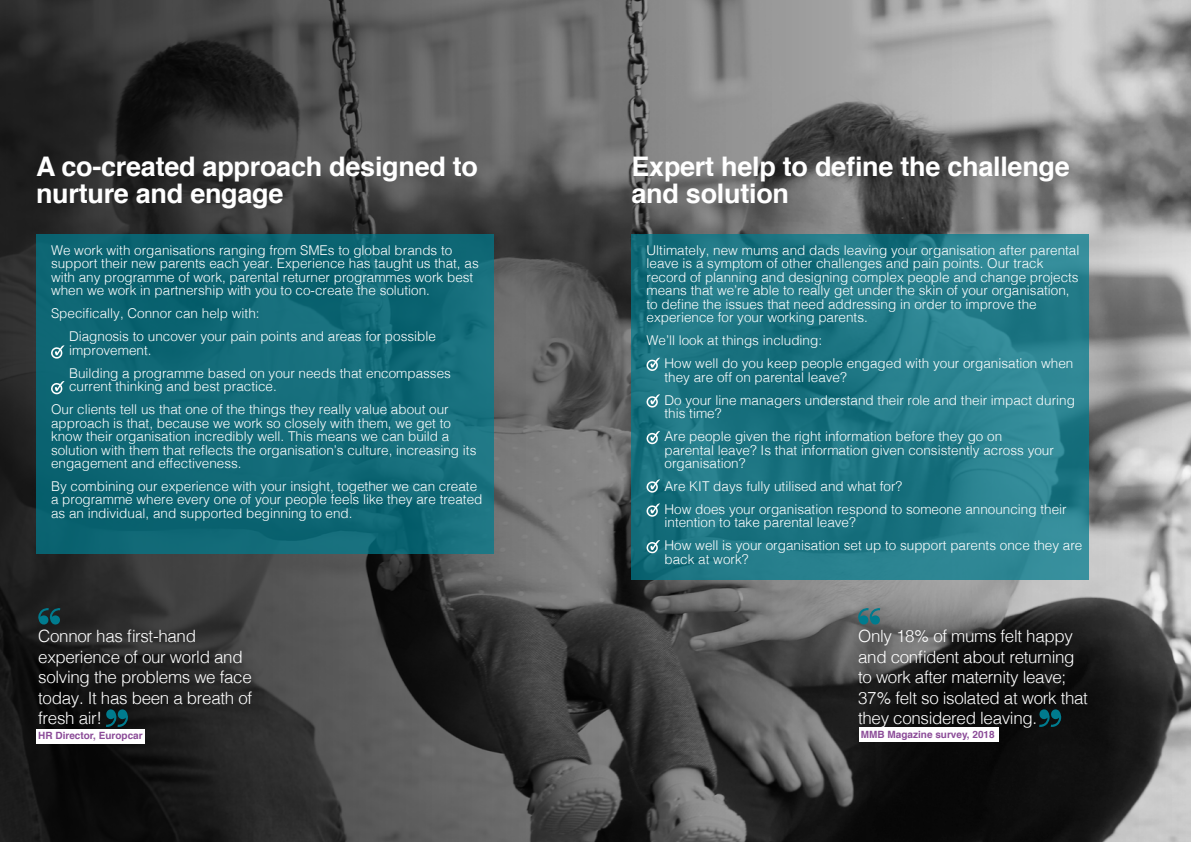
<style>
.page{position:relative;width:1191px;height:842px;background:#fff}
.page>*{position:absolute;margin:0;border:0;box-sizing:border-box;transform-origin:0 0}
.t1{font:700 27px/27px "Helvetica";letter-spacing:-.01em;color:#fff}
.t2{font:300 17px/20.4px "Helvetica";letter-spacing:-.02em;color:#fff}
.t3{font:300 13.5px/13.5px "Helvetica";color:#fff}
.t4{font:700 10px "Helvetica";color:#8b4c98}
</style>
<div class="page">
<img style="left:0;top:0;width:1191px;height:842px">
<div style="left:36px;top:234px;width:457px;height:319px;background:#0f6775"></div>
<svg style="left:631px;top:234px;width:458px;height:346px;background:#217987"></svg>
<svg style="left:51px;top:381px;width:13px;height:13px"></svg>
<svg style="left:51px;top:345px;width:13px;height:14px"></svg>
<svg style="left:646px;top:358px;width:14px;height:13px"></svg>
<svg style="left:646px;top:394px;width:14px;height:14px"></svg>
<svg style="left:646px;top:431px;width:14px;height:13px"></svg>
<svg style="left:646px;top:479px;width:14px;height:14px"></svg>
<svg style="left:646px;top:503px;width:14px;height:14px"></svg>
<svg style="left:646px;top:540px;width:14px;height:13px"></svg>
<div style="left:36px;top:729px;width:108px;height:14px;background:#fff"></div>
<svg style="left:38px;top:608px;width:23px;height:17px"></svg>
<svg style="left:106px;top:709px;width:22px;height:18px"></svg>
<svg style="left:858px;top:608px;width:22px;height:17px"></svg>
<svg style="left:1038px;top:709px;width:23px;height:18px"></svg>
<div style="left:858px;top:728px;width:140px;height:14px;background:#fff"></div>
<h1 class="t1" style="left:36px;top:153px;width:443px">A co-created approach designed to nurture and engage</h1>
<h1 class="t1" style="left:631px;top:153px;width:440px">Expert help to define the challenge and solution</h1>
<p class="t3" style="left:51px;top:242px;width:429px">We work with organisations ranging from SMEs to global brands to support their new parents each year. Experience has taught us that, as with any programme of work, parental returner programmes work best when we work in partnership with you to co-create the solution.</p>
<p class="t3" style="left:69px;top:301px;width:368px;line-height:22.9px;text-indent:-18px">Specifically, Connor can help with:<br>Diagnosis to uncover your pain points and areas for possible</p>
<p class="t3" style="left:69px;top:337px;width:383px;line-height:22.9px">improvement.<br>Building a programme based on your needs that encompasses</p>
<p class="t3" style="left:51px;top:374px;width:399px;line-height:22.9px;text-indent:18px">current thinking and best practice.<br>Our clients tell us that one of the things they really value about our</p>
<p class="t3" style="left:51px;top:415px;width:427px">approach is that, because we work so closely with them, we get to know their organisation incredibly well. This means we can build a solution with them that reflects the organisation’s culture, increasing its engagement and effectiveness.</p>
<p class="t3" style="left:51px;top:478px;width:433px">By combining our experience with your insight, together we can create a programme where every one of your people feels like they are treated as an individual, and supported beginning to end.</p>
<p class="t3" style="left:646px;top:242px;width:434px">Ultimately, new mums and dads leaving your organisation after parental leave is a symptom of other challenges and pain points. Our track record of planning and designing complex people and change projects means that we’re able to really get under the skin of your organisation, to define the issues that need addressing in order to improve the experience for your working parents.</p>
<p class="t3" style="left:664px;top:328px;width:410px;line-height:22.9px;text-indent:-18px">We’ll look at things including:<br>How well do you keep people engaged with your organisation when</p>
<p class="t3" style="left:664px;top:364px;width:412px;line-height:22.9px">they are off on parental leave?<br>Do your line managers understand their role and their impact during</p>
<p class="t3" style="left:664px;top:401px;width:339px;line-height:22.9px">this time?<br>Are people given the right information before they go on</p>
<p class="t3" style="left:664px;top:442px;width:391px">parental leave? Is that information given consistently across your organisation?</p>
<p class="t3" style="left:664px;top:474px;width:404px;line-height:22.9px">Are KIT days fully utilised and what for?<br>How does your organisation respond to someone announcing their</p>
<p class="t3" style="left:664px;top:510px;width:419px;line-height:22.9px">intention to take parental leave?<br>How well is your organisation set up to support parents once they are</p>
<p class="t3" style="left:664px;top:551px;width:85px">back at work?</p>
<p class="t2" style="left:38px;top:625px;width:215px">Connor has first-hand experience of our world and solving the problems we face today. It has been a breath of fresh air!</p>
<p class="t2" style="left:858px;top:625px;width:231px">Only 18% of mums felt happy and confident about returning to work after maternity leave;<br>37% felt so isolated at work that they considered leaving.</p>
<p class="t4" style="left:38px;top:728px;width:106px">HR Director, Europcar</p>
<p class="t4" style="left:861px;top:726px;width:135px">MMB Magazine survey, 2018</p>
</div>
